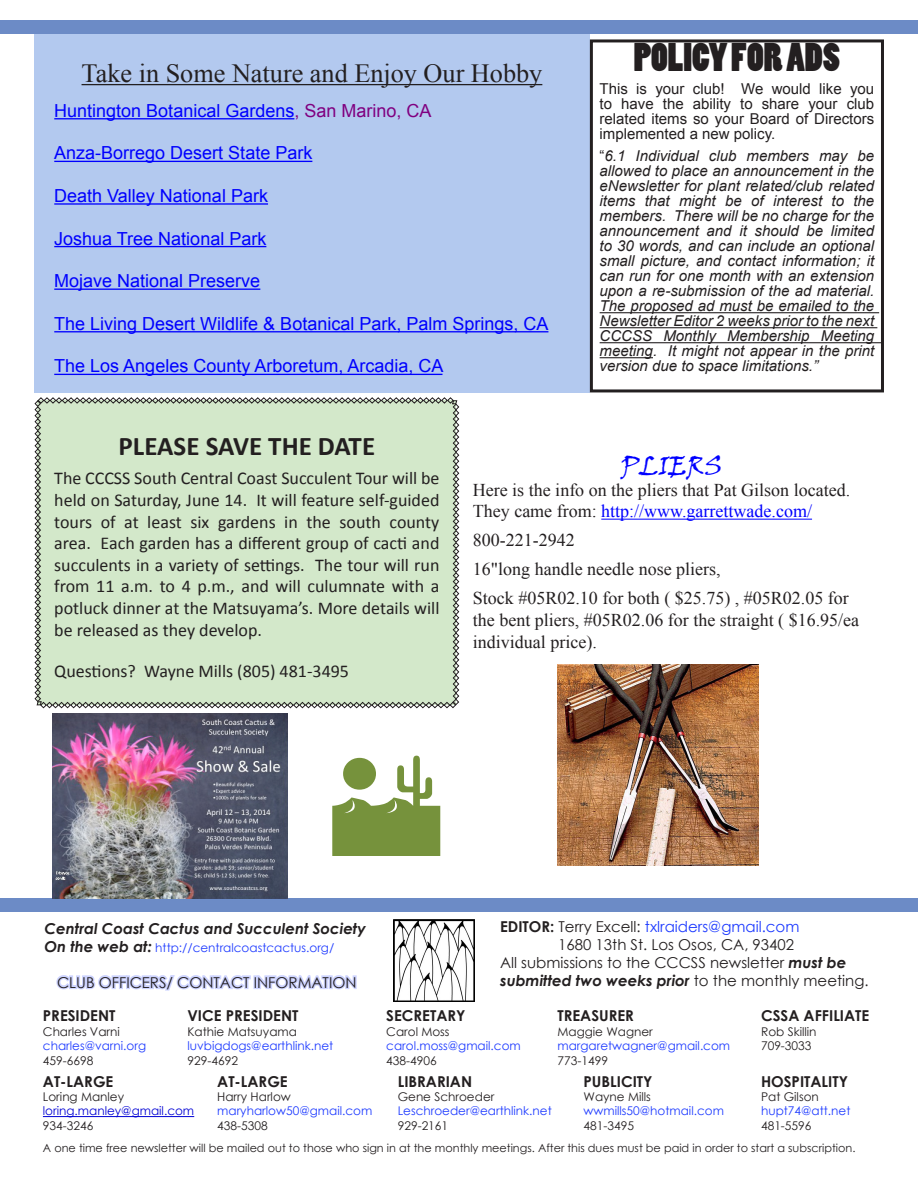
<style>
.page{position:relative;width:918px;height:1188px;background:#fff}
.page>*{position:absolute;margin:0;border:0;box-sizing:border-box;transform-origin:0 0}
.Title_2{font:37.5px "Poplar Std";color:#231f20}
.t1{font:700 27px "Calibri";color:#231f20}
.t2{font:26.25px "Times New Roman";color:#231f20}
.Plain_Text{font:26.25px "Viner Hand ITC";color:#00f}
.t3{font:18px/21.6px "Calibri";color:#231f20;text-align:justify}
.Plain_Text-2{font:18px/21.6px "Times New Roman";color:#231f20}
.t4{font:18px "Arial";color:#00f}
.t5{font:italic 15px/15px "Arial";color:#231f20;text-align:justify}
.t6{font:15px/15px "Arial";color:#231f20;text-align:justify}
.t7{font:700 15px "Century Gothic";color:#231f20}
.t8{font:15px "Century Gothic";color:#231f20}
.t9{font:italic 700 15px "Century Gothic";color:#231f20}
.t10{font:15px "Century Gothic";color:#1e3bff}
.t11{font:12px "Century Gothic";color:#1e3bff}
.t12{font:12px "Century Gothic";color:#231f20}
.t13{font:12px "Century Gothic";color:#0000d4}
.t14{font:11.25px "Century Gothic";color:#231f20}
.s1{color:#800080}
.s2{font-style:normal}
.s3{color:#00f}
.s4{font-weight:700;font-style:italic;font-size:15px;color:#231f20}
.s5{font-weight:700;color:#231f20}
.s6{color:#231f20}
.s7{font-weight:700;font-style:italic}
.s8{font-weight:400;font-style:normal}
</style>
<div class="page">
<div style="left:0;top:21px;width:918px;height:13px;background:#6c8bc6"></div>
<div style="left:0;top:898px;width:918px;height:14px;background:#6c8bc6"></div>
<hr style="left:43px;top:1116px;width:151px;height:1px;background:#0000d4">
<svg style="left:56px;top:975px;width:301px;height:16px"></svg>
<img style="left:393px;top:920px;width:81px;height:81px">
<div style="left:34px;top:397px;width:425px;height:311px;background:#d3e8ca"></div>
<div style="left:34px;top:34px;width:556px;height:358px;background:#b3c9ef"></div>
<hr style="left:82px;top:84px;width:460px;height:1px;background:#231f20">
<hr style="left:54px;top:118px;width:240px;height:1px;background:#00f">
<hr style="left:54px;top:161px;width:258px;height:1px;background:#00f">
<hr style="left:54px;top:203px;width:214px;height:2px;background:#00f">
<hr style="left:54px;top:246px;width:212px;height:1px;background:#00f">
<hr style="left:54px;top:289px;width:206px;height:1px;background:#00f">
<hr style="left:54px;top:331px;width:494px;height:1px;background:#00f">
<hr style="left:54px;top:374px;width:388px;height:1px;background:#00f">
<hr style="left:600px;top:312px;width:279px;height:1px;background:#231f20">
<hr style="left:600px;top:327px;width:277px;height:1px;background:#231f20">
<hr style="left:600px;top:342px;width:281px;height:1px;background:#231f20">
<hr style="left:600px;top:357px;width:53px;height:1px;background:#231f20">
<div style="left:590px;top:39px;width:294px;height:353px;border:3px solid #231f20"></div>
<hr style="left:601px;top:519px;width:211px;height:1px;background:#00f">
<img style="left:557px;top:664px;width:201px;height:201px">
<img style="left:52px;top:713px;width:235px;height:185px">
<p class="t2" style="left:82px;top:55px;width:462px">Take in Some Nature and Enjoy Our Hobby</p>
<p class="t4" style="left:54px;top:99px;width:379px">Huntington Botanical Gardens<span class="s1">, San Marino, CA</span></p>
<p class="t4" style="left:54px;top:141px;width:260px">Anza-Borrego Desert State Park</p>
<p class="t4" style="left:54px;top:184px;width:215px">Death Valley National Park</p>
<p class="t4" style="left:54px;top:227px;width:214px">Joshua Tree National Park</p>
<p class="t4" style="left:54px;top:269px;width:208px">Mojave National Preserve</p>
<p class="t4" style="left:54px;top:312px;width:496px">The Living Desert Wildlife &amp; Botanical Park, Palm Springs, CA</p>
<p class="t4" style="left:54px;top:354px;width:391px">The Los Angeles County Arboretum, Arcadia, CA</p>
<p class="Title_2" style="left:634px;top:37px;width:208px">POLICY FOR ADS</p>
<p class="t6" style="left:600px;top:81px;width:276px">This is your club! We would like you to have the ability to share your club related items so your Board of Directors implemented a new policy.</p>
<p class="t5" style="left:600px;top:149px;width:276px"><span class="s2">“</span>6.1 Individual club members may be allowed to place an announcement in the eNewsletter for plant related/club related items that might be of interest to the members. There will be no charge for the announcement and it should be limited to 30 words, and can include an optional small picture, and contact information; it can run for one month with an extension upon a re-submission of the ad material.<br>The proposed ad must be emailed to the Newsletter Editor 2 weeks prior to the next CCCSS Monthly Membership Meeting meeting. It might not appear in the print version due to space limitations.”</p>
<p class="t1" style="left:119px;top:429px;width:258px">PLEASE SAVE THE DATE</p>
<p class="t3" style="left:54px;top:468px;width:387px">The CCCSS South Central Coast Succulent Tour will be held on Saturday, June 14. It will feature self-guided tours of at least six gardens in the south county area. Each garden has a different group of cacti and succulents in a variety of settings. The tour will run from 11 a.m. to 4 p.m., and will culumnate with a potluck dinner at the Matsuyama’s. More details will be released as they develop.</p>
<p class="t3" style="left:54px;top:661px;width:296px">Questions? Wayne Mills (805) 481-3495</p>
<p class="Plain_Text" style="left:621px;top:450px;width:103px">PLIERS</p>
<p class="Plain_Text-2" style="left:473px;top:478px;width:379px">Here is the info on the pliers that Pat Gilson located.<br>They came from: <span class="s3">http://www.garrettwade.com/</span></p>
<p class="Plain_Text-2" style="left:473px;top:529px;width:103px">800-221-2942</p>
<p class="Plain_Text-2" style="left:473px;top:558px;width:249px">16"long handle needle nose pliers,</p>
<p class="Plain_Text-2" style="left:473px;top:587px;width:388px">Stock #05R02.10 for both ( $25.75) , #05R02.05 for the bent pliers, #05R02.06 for the straight ( $16.95/ea individual price).</p>
<p class="t9" style="left:45px;top:917px;width:323px">Central Coast Cactus and Succulent Society</p>
<p class="t11" style="left:45px;top:939px;width:291px"><span class="s4">On the web at:</span> http://centralcoastcactus.org/</p>
<p class="t8" style="left:57px;top:972px;width:301px">CLUB OFFICERS/ CONTACT INFORMATION</p>
<p class="t10" style="left:500px;top:917px;width:301px"><span class="s5">EDITOR:</span> <span class="s6">Terry Excell:</span> txlraiders@gmail.com</p>
<p class="t8" style="left:558px;top:935px;width:237px">1680 13th St. Los Osos, CA, 93402</p>
<p class="t8" style="left:500px;top:953px;width:348px">All submissions to the CCCSS newsletter <span class="s7">must be</span></p>
<p class="t9" style="left:500px;top:970px;width:370px">submitted two weeks prior <span class="s8">to the monthly meeting.</span></p>
<p class="t7" style="left:43px;top:1005px;width:74px">PRESIDENT</p>
<p class="t12" style="left:43px;top:1023px;width:79px">Charles Varni</p>
<p class="t11" style="left:43px;top:1038px;width:105px">charles@varni.org</p>
<p class="t12" style="left:43px;top:1052px;width:52px">459-6698</p>
<p class="t7" style="left:187px;top:1005px;width:112px">VICE PRESIDENT</p>
<p class="t12" style="left:187px;top:1023px;width:111px">Kathie Matsuyama</p>
<p class="t11" style="left:187px;top:1038px;width:147px">luvbigdogs@earthlink.net</p>
<p class="t12" style="left:187px;top:1052px;width:52px">929-4692</p>
<p class="t7" style="left:43px;top:1070px;width:72px">AT-LARGE</p>
<p class="t12" style="left:43px;top:1088px;width:83px">Loring Manley</p>
<p class="t13" style="left:43px;top:1103px;width:153px">loring.manley@gmail.com</p>
<p class="t12" style="left:43px;top:1118px;width:52px">934-3246</p>
<p class="t7" style="left:217px;top:1070px;width:72px">AT-LARGE</p>
<p class="t12" style="left:217px;top:1088px;width:75px">Harry Harlow</p>
<p class="t11" style="left:217px;top:1103px;width:157px">maryharlow50@gmail.com</p>
<p class="t12" style="left:217px;top:1117px;width:52px">438-5308</p>
<p class="t7" style="left:386px;top:1005px;width:81px">SECRETARY</p>
<p class="t12" style="left:386px;top:1023px;width:65px">Carol Moss</p>
<p class="t11" style="left:386px;top:1038px;width:136px">carol.moss@gmail.com</p>
<p class="t12" style="left:386px;top:1052px;width:52px">438-4906</p>
<p class="t7" style="left:557px;top:1005px;width:78px">TREASURER</p>
<p class="t12" style="left:557px;top:1023px;width:97px">Maggie Wagner</p>
<p class="t11" style="left:557px;top:1038px;width:174px">margaretwagner@gmail.com</p>
<p class="t12" style="left:557px;top:1052px;width:52px">773-1499</p>
<p class="t7" style="left:398px;top:1070px;width:76px">LIBRARIAN</p>
<p class="t12" style="left:398px;top:1088px;width:98px">Gene Schroeder</p>
<p class="t11" style="left:398px;top:1103px;width:156px">Leschroeder@earthlink.net</p>
<p class="t12" style="left:398px;top:1117px;width:52px">929-2161</p>
<p class="t7" style="left:584px;top:1070px;width:70px">PUBLICITY</p>
<p class="t12" style="left:584px;top:1088px;width:69px">Wayne Mills</p>
<p class="t11" style="left:584px;top:1103px;width:142px">wwmills50@hotmail.com</p>
<p class="t12" style="left:584px;top:1117px;width:52px">481-3495</p>
<p class="t7" style="left:761px;top:1005px;width:110px">CSSA AFFILIATE</p>
<p class="t12" style="left:761px;top:1023px;width:57px">Rob Skillin</p>
<p class="t12" style="left:761px;top:1038px;width:52px">709-3033</p>
<p class="t7" style="left:761px;top:1070px;width:89px">HOSPITALITY</p>
<p class="t12" style="left:761px;top:1088px;width:59px">Pat Gilson</p>
<p class="t11" style="left:761px;top:1103px;width:91px">hupt74@att.net</p>
<p class="t12" style="left:761px;top:1117px;width:52px">481-5596</p>
<p class="t14" style="left:43px;top:1141px;width:814px">A one time free newsletter will be mailed out to those who sign in at the monthly meetings. After this dues must be paid in order to start a subscription.</p>
</div>
